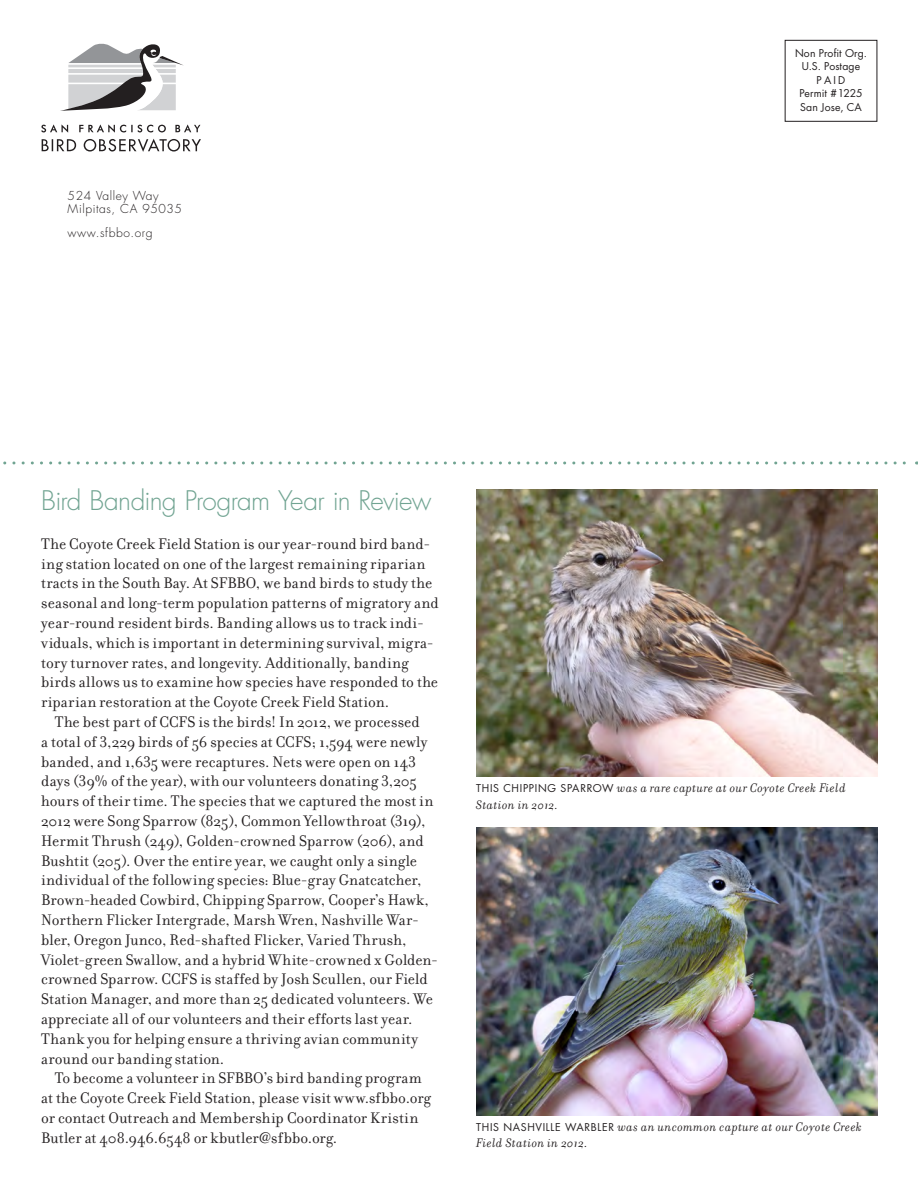
<style>
.page{position:relative;width:918px;height:1188px;background:#fff}
.page>*{position:absolute;margin:0;border:0;box-sizing:border-box;transform-origin:0 0}
.Headline_1{font:300 26.25px "Futura";letter-spacing:-.025em;color:#71a492}
.Body_text{font:16.5px/19.8px "Filosofia";letter-spacing:.005em;color:#231f20}
.Body_text_first{font:16.5px/19.8px "Filosofia";letter-spacing:.01em;color:#231f20}
.Photo_caption{font:italic 13.5px/16.5px "Filosofia";letter-spacing:.035em;color:#231f20}
.t1{font:300 12px "Futura";letter-spacing:.05em;color:#231f20}
.Supporter_Body{font:10.5px "Futura";letter-spacing:.01em;color:#231f20}
.s1{font-family:"Futura";font-style:normal;font-size:10.5px}
</style>
<div class="page">
<svg style="left:41px;top:124px;width:27px;height:9px"></svg>
<svg style="left:79px;top:124px;width:87px;height:9px"></svg>
<svg style="left:175px;top:124px;width:25px;height:8px"></svg>
<svg style="left:42px;top:139px;width:34px;height:12px"></svg>
<svg style="left:84px;top:139px;width:117px;height:13px"></svg>
<svg style="left:60px;top:44px;width:124px;height:67px"></svg>
<svg style="left:3px;top:461px;width:914px;height:3px"></svg>
<div style="left:785px;top:40px;width:92px;height:82px;border:1px solid #231f20"></div>
<img style="left:476px;top:489px;width:402px;height:288px">
<img style="left:476px;top:828px;width:402px;height:287px">
<p class="t1" style="left:68px;top:188px;width:93px">524 Valley Way</p>
<p class="t1" style="left:68px;top:201px;width:116px">Milpitas, CA 95035</p>
<p class="t1" style="left:68px;top:225px;width:87px">www.sfbbo.org</p>
<p class="Supporter_Body" style="left:795px;top:45px;width:74px">Non Profit Org.</p>
<p class="Supporter_Body" style="left:802px;top:59px;width:60px">U.S. Postage</p>
<p class="Supporter_Body" style="left:817px;top:72px;width:30px">P A I D</p>
<p class="Supporter_Body" style="left:799px;top:86px;width:65px">Permit #1225</p>
<p class="Supporter_Body" style="left:800px;top:99px;width:63px">San Jose, CA</p>
<p class="Headline_1" style="left:41px;top:483px;width:392px">Bird Banding Program Year in Review</p>
<p class="Body_text_first" style="left:41px;top:534px;width:399px">The Coyote Creek Field Station is our year-round bird band&shy;ing station located on one of the largest remaining riparian tracts in the South Bay. At SFBBO, we band birds to study the seasonal and long-term population patterns of migratory and year-round resident birds. Banding allows us to track indi&shy;viduals, which is important in determining survival, migra&shy;tory turnover rates, and longevity. Additionally, banding birds allows us to examine how species have responded to the riparian restoration at the Coyote Creek Field Station.</p>
<p class="Body_text" style="left:41px;top:712px;width:399px;text-indent:13px">The best part of CCFS is the birds! In 2012, we processed<br>a total of 3,229 birds of 56 species at CCFS; 1,594 were newly banded, and 1,635 were recaptures. Nets were open on 143 days (39% of the year), with our volunteers donating 3,205 hours of their time. The species that we captured the most in 2012 were Song Sparrow (825), Common Yellowthroat (319), Hermit Thrush (249), Golden-crowned Sparrow (206), and Bushtit (205). Over the entire year, we caught only a single individual of the following species: Blue-gray Gnatcatcher, Brown-headed Cowbird, Chipping Sparrow, Cooper’s Hawk, Northern Flicker Intergrade, Marsh Wren, Nashville War&shy;bler, Oregon Junco, Red-shafted Flicker, Varied Thrush, Violet-green Swallow, and a hybrid White-crowned x Golden&shy;crowned Sparrow. CCFS is staffed by Josh Scullen, our Field Station Manager, and more than 25 dedicated volunteers. We appreciate all of our volunteers and their efforts last year.<br>Thank you for helping ensure a thriving avian community around our banding station.</p>
<p class="Body_text" style="left:41px;top:1069px;width:391px;text-indent:13px">To become a volunteer in SFBBO’s bird banding program at the Coyote Creek Field Station, please visit www.sfbbo.org or contact Outreach and Membership Coordinator Kristin Butler at 408.946.6548 or kbutler@sfbbo.org.</p>
<p class="Photo_caption" style="left:476px;top:780px;width:371px"><span class="s1">THIS CHIPPING SPARROW</span> was a rare capture at our Coyote Creek Field<br>Station in 2012.</p>
<p class="Photo_caption" style="left:476px;top:1118px;width:387px"><span class="s1">THIS NASHVILLE WARBLER</span> was an uncommon capture at our Coyote Creek<br>Field Station in 2012.</p>
</div>
